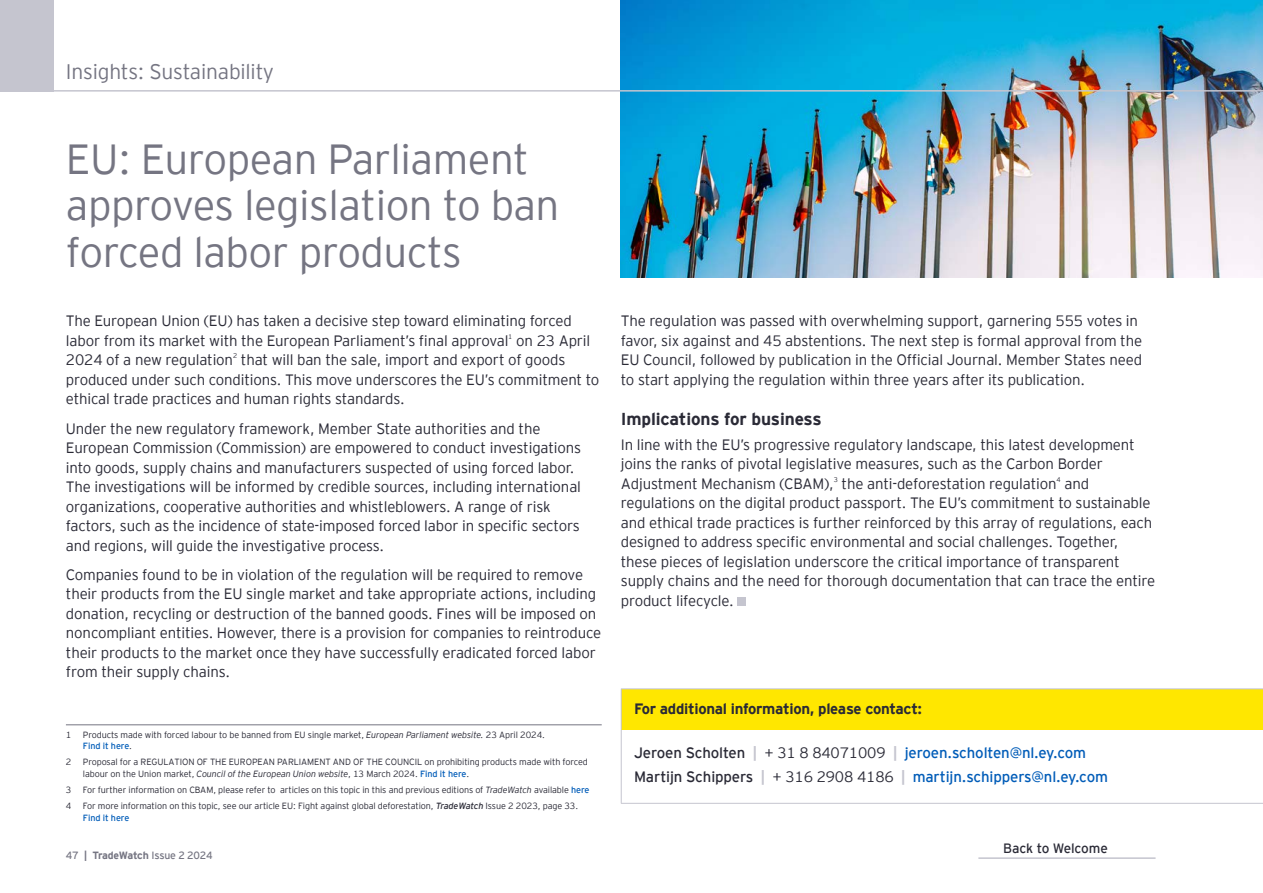
<style>
.page{position:relative;width:1263px;height:893px;background:#fff}
.page>*{position:absolute;margin:0;border:0;box-sizing:border-box;transform-origin:0 0}
._1__Page_heading{font:300 42px/46.5px "EY Interstate";letter-spacing:-.01em;color:#757582}
.t1{font:300 21px "EY Interstate";letter-spacing:-.01em;color:#757582}
._3__HEADING_1{font:700 17.25px "EY Interstate";letter-spacing:-.01em;color:#2a2a36}
._4__BODY_TEXT{font:300 15px/19.5px "EY Interstate";letter-spacing:-.01em;color:#2a2a36}
._5__CONTACT_name{font:15px "EY Interstate";letter-spacing:-.01em;color:#005cb8}
._3__Heading_2{font:700 15px "EY Interstate";letter-spacing:-.02em;color:#2a2a36}
._3__Heading_Additional_resources{font:13.5px "EY Interstate";letter-spacing:-.01em;color:#2a2a36}
.t2{font:10.5px "EY Interstate";letter-spacing:-.02em;color:#757582}
._8__Footnote_text{font:300 9px/11.7px "EY Interstate";letter-spacing:-.01em;color:#2a2a36}
._8__FOOTNOTE_1st_line{font:300 9px/11.7px "EY Interstate";letter-spacing:-.01em;color:#2a2a36}
._4__BODY_TEXT-2{font:300 6.75px "EY Interstate";color:#2a2a36}
.s1{font-style:italic}
.s2{font-weight:400;color:#005cb8}
.s3{font-weight:400;font-style:italic}
.s4{font-weight:700}
.s5{color:#2a2a36}
.s6{font-weight:700;color:#c5c5cf}
.s7{font-weight:300;color:#2a2a36}
</style>
<div class="page">
<img style="left:621px;top:0;width:642px;height:278px">
<hr style="left:0;top:90px;width:1263px;height:2px;background:#c5c5cf">
<div style="left:0;top:0;width:54px;height:92px;background:#c5c5cf"></div>
<div style="left:737px;top:597px;width:9px;height:9px;background:#c5c5cf"></div>
<hr style="left:66px;top:725px;width:536px;height:1px;background:#757582">
<div style="left:621px;top:689px;width:642px;height:40px;background:#ffe700"></div>
<hr style="left:621px;top:689px;width:1px;height:40px;background:#c5c5cf">
<hr style="left:621px;top:688px;width:642px;height:1px;background:#c5c5cf">
<hr style="left:621px;top:729px;width:1px;height:74px;background:#c5c5cf">
<hr style="left:621px;top:803px;width:642px;height:1px;background:#c5c5cf">
<hr style="left:978px;top:857px;width:177px;height:2px;background:#c5c5cf">
<h2 class="t1" style="left:66px;top:57px;width:210px">Insights: Sustainability</h2>
<p class="_1__Page_heading" style="left:66px;top:133px;width:495px">EU: European Parliament approves legislation to ban forced labor products</p>
<p class="_4__BODY_TEXT" style="left:66px;top:310px;width:507px">The European Union (EU) has taken a decisive step toward eliminating forced labor from its market with the European Parliament’s final approval</p>
<p class="_4__BODY_TEXT-2" style="left:508px;top:332px;width:6px">1</p>
<p class="_4__BODY_TEXT" style="left:516px;top:330px;width:76px">on 23 April</p>
<p class="_4__BODY_TEXT" style="left:66px;top:349px;width:169px">2024 of a new regulation</p>
<p class="_4__BODY_TEXT-2" style="left:233px;top:351px;width:6px">2</p>
<p class="_4__BODY_TEXT" style="left:66px;top:349px;width:535px;text-indent:175px">that will ban the sale, import and export of goods produced under such conditions. This move underscores the EU’s commitment to ethical trade practices and human rights standards.</p>
<p class="_4__BODY_TEXT" style="left:66px;top:418px;width:517px">Under the new regulatory framework, Member State authorities and the European Commission (Commission) are empowered to conduct investigations into goods, supply chains and manufacturers suspected of using forced labor.<br>The investigations will be informed by credible sources, including international organizations, cooperative authorities and whistleblowers. A range of risk factors, such as the incidence of state-imposed forced labor in specific sectors and regions, will guide the investigative process.</p>
<p class="_4__BODY_TEXT" style="left:66px;top:564px;width:537px">Companies found to be in violation of the regulation will be required to remove their products from the EU single market and take appropriate actions, including donation, recycling or destruction of the banned goods. Fines will be imposed on noncompliant entities. However, there is a provision for companies to reintroduce their products to the market once they have successfully eradicated forced labor from their supply chains.</p>
<p class="_8__FOOTNOTE_1st_line" style="left:66px;top:728px;width:7px">1</p>
<p class="_8__FOOTNOTE_1st_line" style="left:83px;top:728px;width:463px">Products made with forced labour to be banned from EU single market, <span class="s1">European Parliament website.</span> 23 April 2024.<br><span class="s2">Find it here</span>.</p>
<p class="_8__Footnote_text" style="left:66px;top:756px;width:7px">2</p>
<p class="_8__Footnote_text" style="left:83px;top:756px;width:506px">Proposal for a REGULATION OF THE EUROPEAN PARLIAMENT AND OF THE COUNCIL on prohibiting products made with forced labour on the Union market, <span class="s1">Council of the European Union website</span>, 13 March 2024. <span class="s2">Find it here</span>.</p>
<p class="_8__Footnote_text" style="left:66px;top:783px;width:7px">3</p>
<p class="_8__Footnote_text" style="left:83px;top:783px;width:508px">For further information on CBAM, please refer to articles on this topic in this and previous editions of <span class="s1">TradeWatch</span> available <span class="s2">here</span></p>
<p class="_8__Footnote_text" style="left:66px;top:799px;width:7px">4</p>
<p class="_8__Footnote_text" style="left:83px;top:799px;width:497px">For more information on this topic, see our article EU: Fight against global deforestation, <span class="s3">TradeWatch</span> Issue 2 2023, page 33.<br><span class="s2">Find it here</span></p>
<p class="t2" style="left:66px;top:848px;width:148px">47 <span class="s4">| TradeWatch</span> Issue 2 2024</p>
<p class="_4__BODY_TEXT" style="left:621px;top:310px;width:523px">The regulation was passed with overwhelming support, garnering 555 votes in favor, six against and 45 abstentions. The next step is formal approval from the EU Council, followed by publication in the Official Journal. Member States need to start applying the regulation within three years after its publication.</p>
<p class="_3__HEADING_1" style="left:621px;top:406px;width:202px">Implications for business</p>
<p class="_4__BODY_TEXT" style="left:621px;top:434px;width:515px">In line with the EU’s progressive regulatory landscape, this latest development joins the ranks of pivotal legislative measures, such as the Carbon Border<br>Adjustment Mechanism (CBAM),</p>
<p class="_4__BODY_TEXT-2" style="left:834px;top:475px;width:6px">3</p>
<p class="_4__BODY_TEXT" style="left:842px;top:473px;width:217px">the anti-deforestation regulation</p>
<p class="_4__BODY_TEXT-2" style="left:1056px;top:475px;width:6px">4</p>
<p class="_4__BODY_TEXT" style="left:621px;top:473px;width:536px;text-indent:444px">and regulations on the digital product passport. The EU’s commitment to sustainable and ethical trade practices is further reinforced by this array of regulations, each designed to address specific environmental and social challenges. Together, these pieces of legislation underscore the critical importance of transparent supply chains and the need for thorough documentation that can trace the entire product lifecycle.</p>
<p class="_3__Heading_2" style="left:634px;top:697px;width:290px">For additional information, please contact:</p>
<p class="_5__CONTACT_name" style="left:634px;top:742px;width:454px"><span class="s5">Jeroen Scholten</span> <span class="s6">|</span> <span class="s7">+ 31 8 84071009</span> <span class="s6">|</span> jeroen.scholten@nl.ey.com</p>
<p class="_5__CONTACT_name" style="left:634px;top:766px;width:475px"><span class="s5">Martijn Schippers</span> <span class="s6">|</span> <span class="s7">+ 316 2908 4186</span> <span class="s6">|</span> martijn.schippers@nl.ey.com</p>
<p class="_3__Heading_Additional_resources" style="left:1003px;top:838px;width:106px">Back to Welcome</p>
</div>
